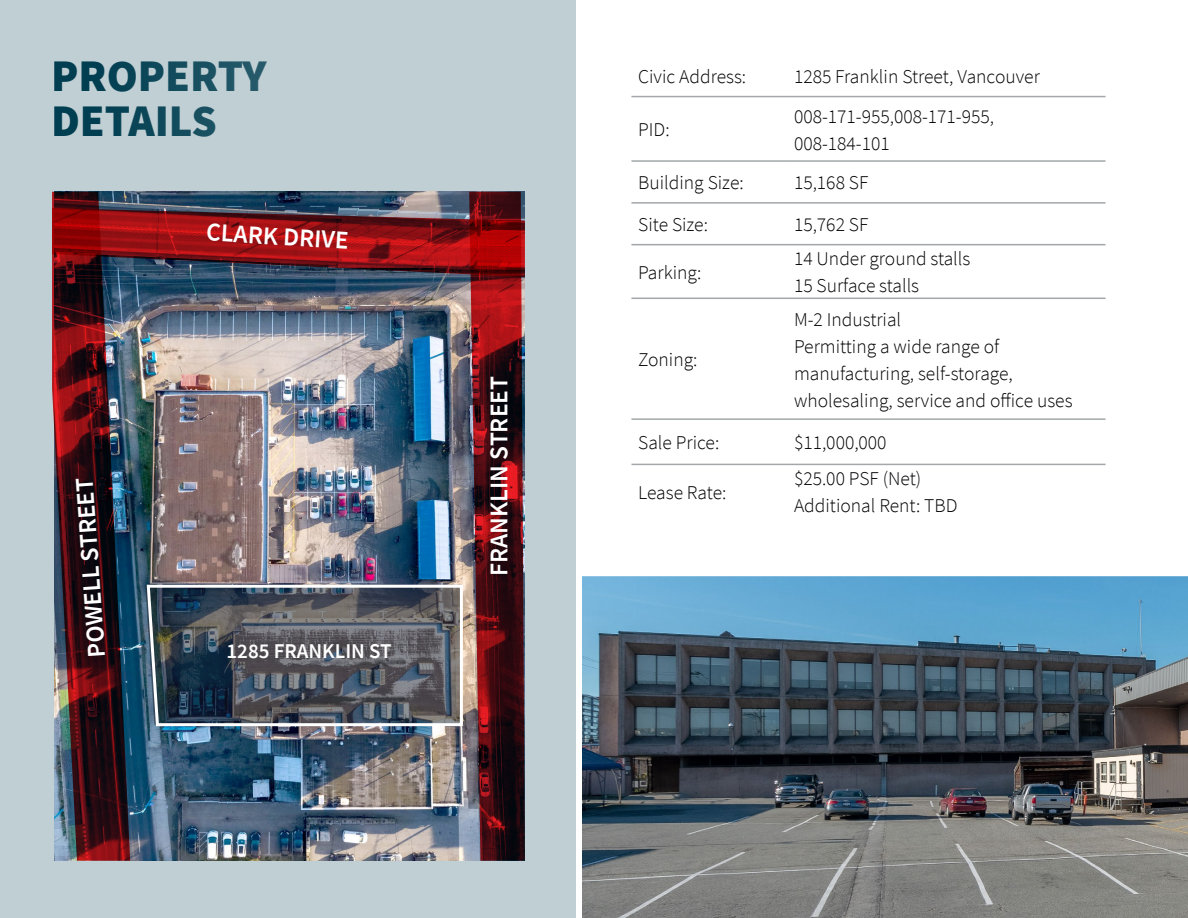
<style>
.page{position:relative;width:1188px;height:918px;background:#fff}
.page>*{position:absolute;margin:0;border:0;box-sizing:border-box;transform-origin:0 0}
.t1{font:900 45px/45px "Source Sans Pro";color:#003e51}
.t2{font:600 25.5px "Source Sans Pro";color:#fff}
.t3{font:600 21px "Source Sans Pro";color:#fff}
.t4{font:300 19.5px/27px "Source Sans Pro";color:#000}
</style>
<div class="page">
<div style="left:0;top:0;width:576px;height:918px;background:#c0cfd4"></div>
<img style="left:130px;top:192px;width:395px;height:669px">
<svg style="left:52px;top:192px;width:78px;height:669px;background:#55313a"></svg>
<hr style="left:631px;top:96px;width:157px;height:1px;background:#a3a7a9">
<hr style="left:788px;top:96px;width:318px;height:1px;background:#a3a7a9">
<hr style="left:631px;top:160px;width:157px;height:2px;background:#a3a7a9">
<hr style="left:788px;top:160px;width:318px;height:2px;background:#a3a7a9">
<hr style="left:631px;top:202px;width:157px;height:2px;background:#a3a7a9">
<hr style="left:788px;top:202px;width:318px;height:2px;background:#a3a7a9">
<hr style="left:631px;top:244px;width:157px;height:1px;background:#a3a7a9">
<hr style="left:788px;top:244px;width:318px;height:1px;background:#a3a7a9">
<hr style="left:631px;top:298px;width:157px;height:1px;background:#a3a7a9">
<hr style="left:788px;top:298px;width:318px;height:1px;background:#a3a7a9">
<hr style="left:631px;top:418px;width:157px;height:2px;background:#a3a7a9">
<hr style="left:788px;top:418px;width:318px;height:2px;background:#a3a7a9">
<hr style="left:631px;top:464px;width:157px;height:1px;background:#a4a7a9">
<hr style="left:788px;top:464px;width:318px;height:1px;background:#a4a7a9">
<svg style="left:582px;top:576px;width:606px;height:342px;background:#5b6d7a"></svg>
<svg style="left:145px;top:583px;width:319px;height:145px;background:#555b65"></svg>
<h1 class="t1" style="left:51px;top:53px;width:217px">PROPERTY<br>DETAILS</h1>
<h2 class="t2" style="left:80px;top:659px;width:182px;rotate:-94deg">POWELL STREET</h2>
<h2 class="t2" style="left:207px;top:216px;width:144px;rotate:3deg">CLARK DRIVE</h2>
<p class="t3" style="left:226px;top:637px;width:167px">1285 FRANKLIN ST</p>
<h2 class="t2" style="left:482px;top:576px;width:201px;rotate:-90deg">FRANKLIN STREET</h2>
<p class="t4" style="left:638px;top:63px;width:109px">Civic Address:</p>
<p class="t4" style="left:794px;top:63px;width:247px">1285 Franklin Street, Vancouver</p>
<p class="t4" style="left:638px;top:116px;width:33px">PID:</p>
<p class="t4" style="left:794px;top:103px;width:201px">008-171-955,008-171-955,<br>008-184-101</p>
<p class="t4" style="left:638px;top:169px;width:107px">Building Size:</p>
<p class="t4" style="left:794px;top:169px;width:76px">15,168 SF</p>
<p class="t4" style="left:638px;top:211px;width:71px">Site Size:</p>
<p class="t4" style="left:794px;top:211px;width:76px">15,762 SF</p>
<p class="t4" style="left:638px;top:259px;width:65px">Parking:</p>
<p class="t4" style="left:794px;top:245px;width:178px">14 Under ground stalls<br>15 Surface stalls</p>
<p class="t4" style="left:638px;top:346px;width:61px">Zoning:</p>
<p class="t4" style="left:794px;top:306px;width:280px">M-2 Industrial<br>Permitting a wide range of manufacturing, self-storage, wholesaling, service and office uses</p>
<p class="t4" style="left:638px;top:429px;width:83px">Sale Price:</p>
<p class="t4" style="left:794px;top:429px;width:94px">$11,000,000</p>
<p class="t4" style="left:638px;top:479px;width:90px">Lease Rate:</p>
<p class="t4" style="left:794px;top:465px;width:165px">$25.00 PSF (Net)<br>Additional Rent: TBD</p>
</div>
